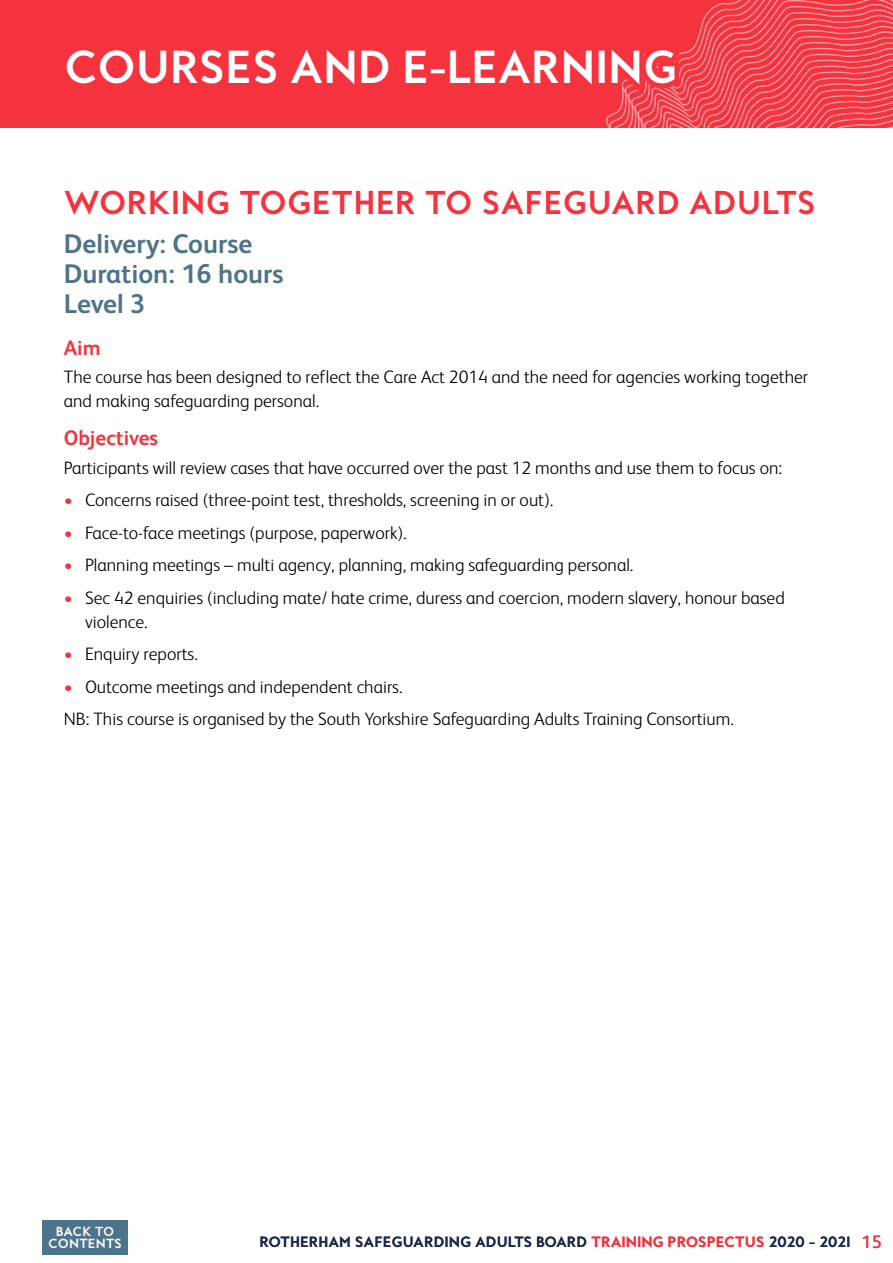
<style>
.page{position:relative;width:893px;height:1263px;background:#fff}
.page>*{position:absolute;margin:0;border:0;box-sizing:border-box;transform-origin:0 0}
.t1{font:700 42px "MB Empire";letter-spacing:-.01em;color:#fff}
.t2{font:700 30px "MB Empire";color:#f5333f}
.t3{font:700 27px/30px "FS Albert";color:#4e748a}
.t4{font:700 21px "FS Albert";color:#f5333f}
.t5{font:300 18px/24px "FS Albert";color:#000}
.t6{font:700 13.5px "MB Empire";color:#1d2b4d}
.t7{font:700 12px/12px "MB Empire";color:#fff;text-align:center}
.s1{color:#f5333f}
.s2{font-family:"FS Albert";font-weight:400;font-size:18px;color:#f5333f}
</style>
<div class="page">
<div style="left:43px;top:1220px;width:85px;height:34px;background:#4e748b"></div>
<div style="left:0;top:0;width:893px;height:128px;background:#f5333f"></div>
<svg style="left:606px;top:0;width:287px;height:128px"></svg>
<h1 class="t1" style="left:64px;top:40px;width:615px">COURSES AND E-LEARNING</h1>
<h2 class="t2" style="left:64px;top:184px;width:754px">WORKING TOGETHER TO SAFEGUARD ADULTS</h2>
<h3 class="t3" style="left:64px;top:228px;width:221px">Delivery: Course<br>Duration: 16 hours<br>Level 3</h3>
<p class="t4" style="left:64px;top:334px;width:38px">Aim</p>
<p class="t5" style="left:64px;top:365px;width:746px">The course has been designed to reflect the Care Act 2014 and the need for agencies working together and making safeguarding personal.</p>
<p class="t4" style="left:64px;top:424px;width:96px">Objectives</p>
<p class="t5" style="left:64px;top:455px;width:720px">Participants will review cases that have occurred over the past 12 months and use them to focus on:</p>
<p class="t5" style="left:64px;top:488px;width:491px"><span class="s1">•</span> Concerns raised (three-point test, thresholds, screening in or out).</p>
<p class="t5" style="left:64px;top:520px;width:344px"><span class="s1">•</span> Face-to-face meetings (purpose, paperwork).</p>
<p class="t5" style="left:64px;top:553px;width:571px"><span class="s1">•</span> Planning meetings – multi agency, planning, making safeguarding personal.</p>
<p class="t5" style="left:85px;top:585px;width:701px;text-indent:-21px"><span class="s1">•</span> Sec 42 enquiries (including mate/ hate crime, duress and coercion, modern slavery, honour based violence.</p>
<p class="t5" style="left:64px;top:642px;width:136px"><span class="s1">•</span> Enquiry reports.</p>
<p class="t5" style="left:64px;top:670px;width:672px;line-height:32.5px"><span class="s1">•</span> Outcome meetings and independent chairs.<br>NB: This course is organised by the South Yorkshire Safeguarding Adults Training Consortium.</p>
<p class="t7" style="left:48px;top:1225px;width:75px">BACK TO<br>CONTENTS</p>
<p class="t6" style="left:259px;top:1233px;width:624px">ROTHERHAM SAFEGUARDING ADULTS BOARD <span class="s1">TRAINING PROSPECTUS</span> 2020 – 2021 <span class="s2">15</span></p>
</div>
